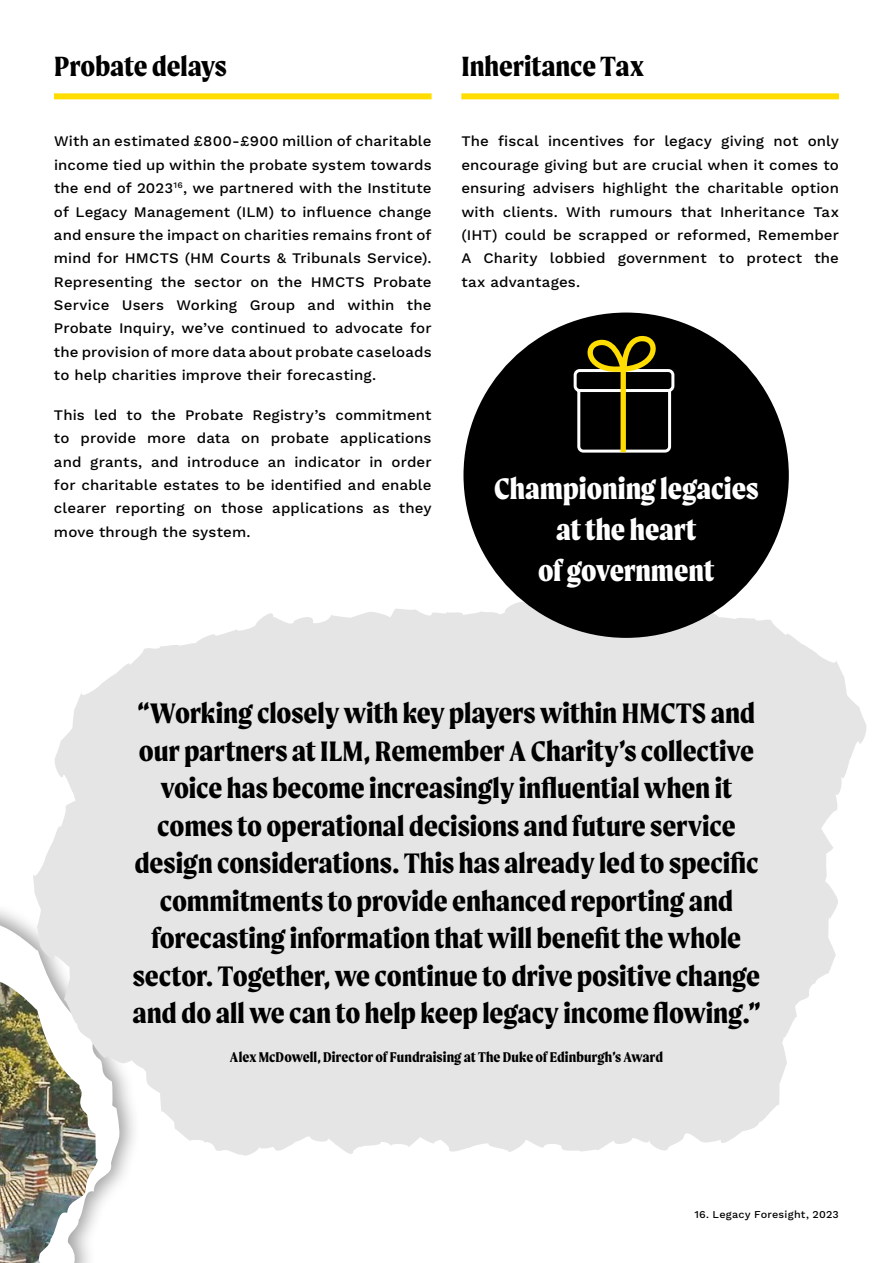
<style>
.page{position:relative;width:893px;height:1263px;background:#fff}
.page>*{position:absolute;margin:0;border:0;box-sizing:border-box;transform-origin:0 0}
.t1{font:800 31.5px/41.1px "Moret";color:#fff;text-align:center}
.t2{font:700 30px/37.5px "Moret";color:#000;text-align:center}
.t3{font:700 29.55px "Moret";color:#000}
.t4{font:700 15px "Moret";letter-spacing:.01em;color:#000}
.t5{font:500 14.55px/23.4px "Work Sans";letter-spacing:.01em;color:#000;text-align:justify}
.t6{font:500 10.5px "Work Sans";letter-spacing:.02em;color:#000}
</style>
<div class="page">
<svg style="left:98px;top:1160px;width:25px;height:50px"></svg>
<svg style="left:0;top:910px;width:32px;height:72px"></svg>
<img style="left:0;top:982px;width:98px;height:281px">
<div style="left:54px;top:93px;width:378px;height:6px;background:#fd0"></div>
<div style="left:461px;top:93px;width:378px;height:6px;background:#fd0"></div>
<svg style="left:32px;top:599px;width:834px;height:561px;fill:#e6e5e5"></svg>
<div style="left:463px;top:313px;width:326px;height:325px;background:#000;border-radius:50%"></div>
<svg style="left:573px;top:335px;width:102px;height:118px"></svg>
<h3 class="t3" style="left:54px;top:49px;width:174px">Probate delays</h3>
<p class="t5" style="left:54px;top:130px;width:379px">With an estimated £800-£900 million of charitable income tied up within the probate system towards the end of 2023<sup>16</sup>, we partnered with the Institute of Legacy Management (ILM) to influence change and ensure the impact on charities remains front of mind for HMCTS (HM Courts &amp; Tribunals Service).<br>Representing the sector on the HMCTS Probate Service Users Working Group and within the Probate Inquiry, we’ve continued to advocate for the provision of more data about probate caseloads to help charities improve their forecasting.</p>
<p class="t5" style="left:54px;top:404px;width:379px">This led to the Probate Registry’s commitment to provide more data on probate applications and grants, and introduce an indicator in order for charitable estates to be identified and enable clearer reporting on those applications as they move through the system.</p>
<h3 class="t3" style="left:461px;top:49px;width:184px">Inheritance Tax</h3>
<p class="t5" style="left:461px;top:130px;width:379px">The fiscal incentives for legacy giving not only encourage giving but are crucial when it comes to ensuring advisers highlight the charitable option with clients. With rumours that Inheritance Tax (IHT) could be scrapped or reformed, Remember A Charity lobbied government to protect the tax advantages.</p>
<h1 class="t1" style="left:494px;top:468px;width:266px">Championing legacies at the heart<br>of government</h1>
<p class="t2" style="left:132px;top:694px;width:630px">“Working closely with key players within HMCTS and our partners at ILM, Remember A Charity’s collective voice has become increasingly influential when it comes to operational decisions and future service design considerations. This has already led to specific commitments to provide enhanced reporting and forecasting information that will benefit the whole sector. Together, we continue to drive positive change and do all we can to help keep legacy income flowing.”</p>
<p class="t4" style="left:230px;top:1048px;width:435px">Alex McDowell, Director of Fundraising at The Duke of Edinburgh’s Award</p>
<p class="t6" style="left:694px;top:1208px;width:146px">16. Legacy Foresight, 2023</p>
</div>
